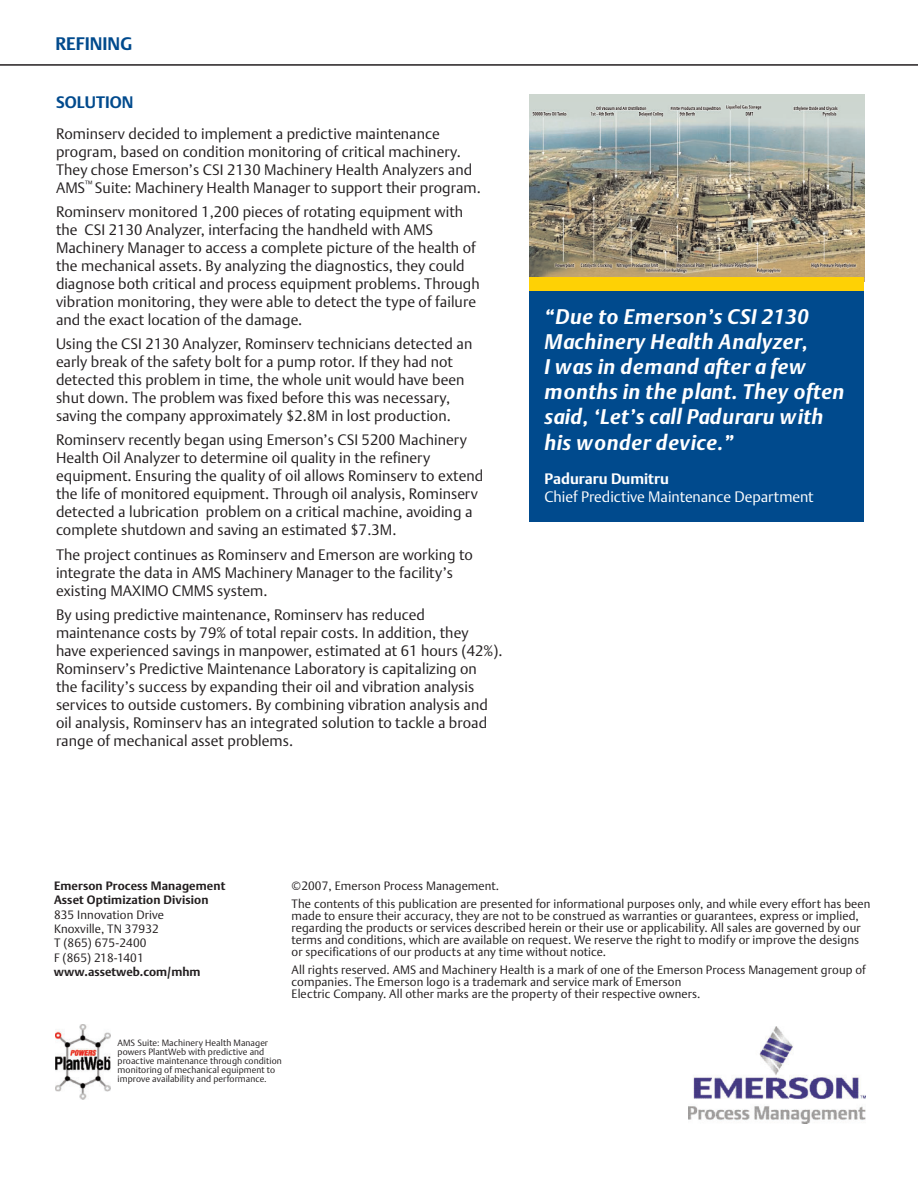
<style>
.page{position:relative;width:918px;height:1188px;background:#fff}
.page>*{position:absolute;margin:0;border:0;box-sizing:border-box;transform-origin:0 0}
.t1{font:italic 700 21px/25.2px "DTL Argo T";letter-spacing:.03em;color:#fff}
.t2{font:700 18px "DTL Argo T";color:#004a8d}
.t3{font:700 16.5px "DTL Argo T";letter-spacing:.005em;color:#004a8d}
.t4{font:15px/18px "DTL Argo T Light";letter-spacing:.005em;color:#231f20}
.t5{font:15px "DTL Argo T Light";color:#fff}
.t6{font:700 15px "DTL Argo T";color:#fff}
.t7{font:12px/12px "DTL Argo T Light";letter-spacing:.01em;color:#231f20}
.t8{font:700 12px/14.4px "DTL Argo T";letter-spacing:.01em;color:#231f20}
.t9{font:9px/9px "DTL Argo T Light";letter-spacing:.01em;color:#231f20}
</style>
<div class="page">
<div style="left:530px;top:291px;width:334px;height:231px;background:#004a8d"></div>
<img style="left:529px;top:94px;width:335px;height:188px">
<img style="left:688px;top:1027px;width:177px;height:96px">
<hr style="left:0;top:64px;width:918px;height:2px;background:#231f20">
<div style="left:530px;top:277px;width:334px;height:14px;background:#fed105"></div>
<img style="left:55px;top:1025px;width:55px;height:75px">
<p class="t2" style="left:56px;top:34px;width:78px">REFINING</p>
<p class="t3" style="left:56px;top:92px;width:79px">SOLUTION</p>
<p class="t4" style="left:56px;top:125px;width:426px">Rominserv decided to implement a predictive maintenance program, based on condition monitoring of critical machinery.<br>They chose Emerson’s CSI 2130 Machinery Health Analyzers and AMS<sup>™</sup> Suite: Machinery Health Manager to support their program.</p>
<p class="t4" style="left:56px;top:203px;width:425px">Rominserv monitored 1,200 pieces of rotating equipment with the CSI 2130 Analyzer, interfacing the handheld with AMS Machinery Manager to access a complete picture of the health of the mechanical assets. By analyzing the diagnostics, they could diagnose both critical and process equipment problems. Through vibration monitoring, they were able to detect the type of failure and the exact location of the damage.</p>
<p class="t4" style="left:56px;top:335px;width:418px">Using the CSI 2130 Analyzer, Rominserv technicians detected an early break of the safety bolt for a pump rotor. If they had not detected this problem in time, the whole unit would have been shut down. The problem was fixed before this was necessary, saving the company approximately $2.8M in lost production.</p>
<p class="t4" style="left:56px;top:431px;width:429px">Rominserv recently began using Emerson’s CSI 5200 Machinery Health Oil Analyzer to determine oil quality in the refinery equipment. Ensuring the quality of oil allows Rominserv to extend the life of monitored equipment. Through oil analysis, Rominserv detected a lubrication problem on a critical machine, avoiding a complete shutdown and saving an estimated $7.3M.</p>
<p class="t4" style="left:56px;top:545px;width:418px">The project continues as Rominserv and Emerson are working to integrate the data in AMS Machinery Manager to the facility’s existing MAXIMO CMMS system.</p>
<p class="t4" style="left:56px;top:605px;width:448px">By using predictive maintenance, Rominserv has reduced maintenance costs by 79% of total repair costs. In addition, they have experienced savings in manpower, estimated at 61 hours (42%).<br>Rominserv’s Predictive Maintenance Laboratory is capitalizing on<br>the facility’s success by expanding their oil and vibration analysis services to outside customers. By combining vibration analysis and oil analysis, Rominserv has an integrated solution to tackle a broad range of mechanical asset problems.</p>
<h1 class="t1" style="left:545px;top:304px;width:301px">“Due to Emerson’s CSI 2130<br>Machinery Health Analyzer,<br>I was in demand after a few months in the plant. They often said, ‘Let’s call Paduraru with his wonder device.”</h1>
<p class="t6" style="left:545px;top:470px;width:126px">Paduraru Dumitru</p>
<p class="t5" style="left:545px;top:488px;width:271px">Chief Predictive Maintenance Department</p>
<p class="t8" style="left:54px;top:878px;width:173px">Emerson Process Management<br>Asset Optimization Division</p>
<p class="t7" style="left:54px;top:907px;width:112px;line-height:14.4px">835 Innovation Drive<br>Knoxville, TN 37932<br>T (865) 675-2400<br>F (865) 218-1401</p>
<p class="t8" style="left:54px;top:965px;width:148px">www.assetweb.com/mhm</p>
<p class="t7" style="left:292px;top:877px;width:580px;line-height:18px">©2007, Emerson Process Management.<br>The contents of this publication are presented for informational purposes only, and while every effort has been</p>
<p class="t7" style="left:292px;top:910px;width:571px">made to ensure their accuracy, they are not to be construed as warranties or guarantees, express or implied, regarding the products or services described herein or their use or applicability. All sales are governed by our terms and conditions, which are available on request. We reserve the right to modify or improve the designs or specifications of our products at any time without notice.</p>
<p class="t7" style="left:292px;top:964px;width:576px">All rights reserved. AMS and Machinery Health is a mark of one of the Emerson Process Management group of companies. The Emerson logo is a trademark and service mark of Emerson<br>Electric Company. All other marks are the property of their respective owners.</p>
<p class="t9" style="left:118px;top:1039px;width:166px">AMS Suite: Machinery Health Manager powers PlantWeb with predictive and proactive maintenance through condition monitoring of mechanical equipment to improve availability and performance.</p>
</div>
